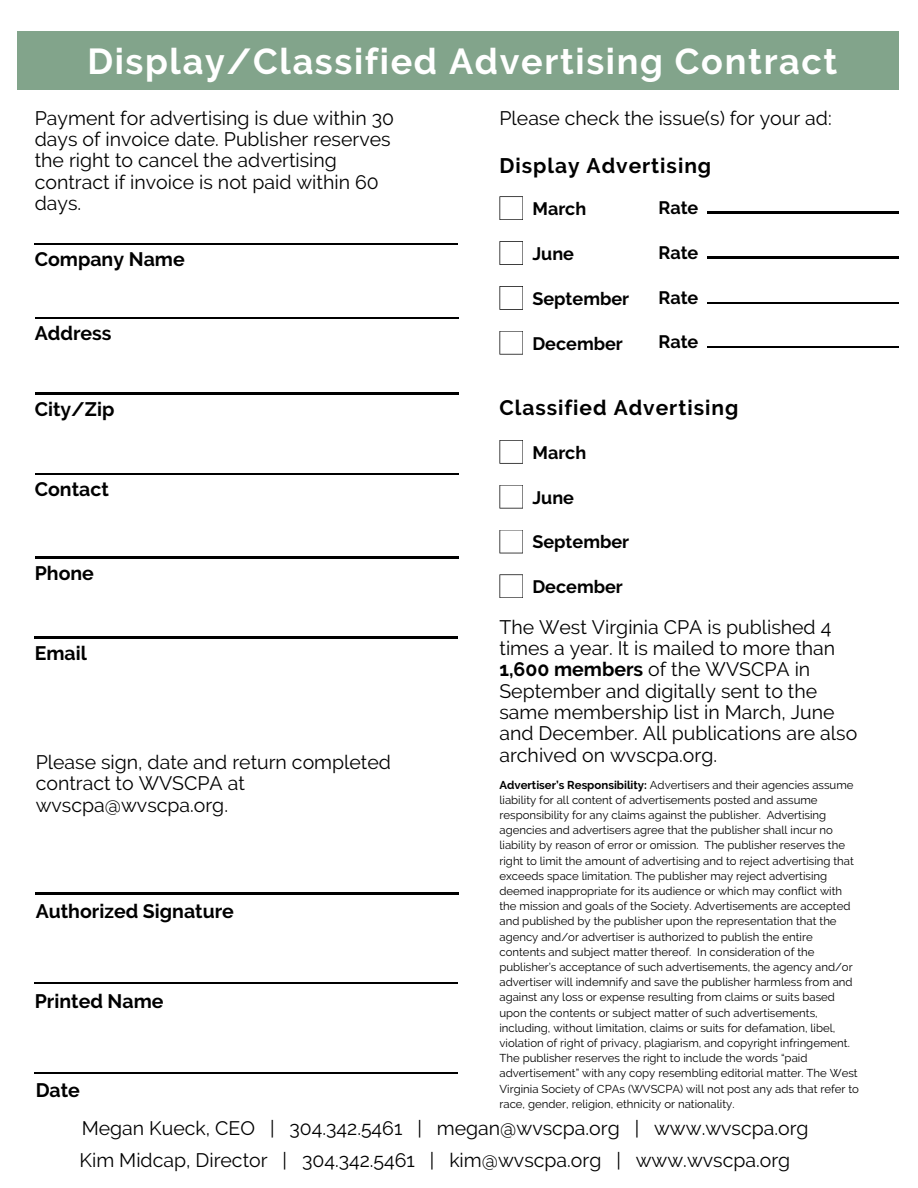
<style>
.page{position:relative;width:918px;height:1188px;background:#fff}
.page>*{position:absolute;margin:0;border:0;box-sizing:border-box;transform-origin:0 0}
.t1{font:700 36px "Raleway";letter-spacing:.045em;color:#fff}
.t2{font:700 21px "Raleway";letter-spacing:.045em;color:#000}
.t3{font:19.5px/21.3px "Raleway";color:#000}
.t4{font:700 19.5px "Raleway";color:#000}
.t5{font:700 18px "Raleway";color:#000}
.t6{font:11.4px/15.1px "Raleway";color:#000}
.s1{font-weight:700}
</style>
<div class="page">
<div style="left:17px;top:31px;width:882px;height:59px;background:#82a48b"></div>
<hr style="left:35px;top:243px;width:423px;height:2px;background:#000">
<hr style="left:36px;top:317px;width:423px;height:2px;background:#000">
<hr style="left:36px;top:393px;width:423px;height:1px;background:#000">
<hr style="left:36px;top:473px;width:423px;height:2px;background:#000">
<hr style="left:36px;top:557px;width:423px;height:1px;background:#000">
<hr style="left:35px;top:637px;width:423px;height:1px;background:#000">
<hr style="left:36px;top:893px;width:423px;height:1px;background:#000">
<hr style="left:35px;top:982px;width:423px;height:2px;background:#000">
<hr style="left:35px;top:1072px;width:423px;height:2px;background:#000">
<svg style="left:499px;top:196px;width:24px;height:24px"></svg>
<svg style="left:499px;top:241px;width:24px;height:24px"></svg>
<svg style="left:499px;top:286px;width:24px;height:24px"></svg>
<svg style="left:499px;top:331px;width:24px;height:24px"></svg>
<hr style="left:707px;top:212px;width:192px;height:1px;background:#000">
<hr style="left:707px;top:257px;width:192px;height:1px;background:#000">
<hr style="left:707px;top:302px;width:192px;height:2px;background:#000">
<hr style="left:707px;top:346px;width:192px;height:2px;background:#000">
<svg style="left:499px;top:440px;width:24px;height:24px"></svg>
<svg style="left:499px;top:485px;width:24px;height:24px"></svg>
<svg style="left:499px;top:530px;width:24px;height:23px"></svg>
<svg style="left:499px;top:574px;width:24px;height:24px"></svg>
<h1 class="t1" style="left:87px;top:40px;width:752px">Display/Classified Advertising Contract</h1>
<h3 class="t3" style="left:35px;top:107px;width:361px">Payment for advertising is due within 30 days of invoice date. Publisher reserves the right to cancel the advertising contract if invoice is not paid within 60 days.</h3>
<h3 class="t4" style="left:35px;top:248px;width:151px">Company Name</h3>
<h4 class="t3" style="left:499px;top:107px;width:334px">Please check the issue(s) for your ad:</h4>
<h2 class="t2" style="left:499px;top:153px;width:213px">Display Advertising</h2>
<h2 class="t5" style="left:532px;top:198px;width:55px">March</h2>
<h2 class="t5" style="left:532px;top:243px;width:43px">June</h2>
<h4 class="t5" style="left:532px;top:288px;width:98px">September</h4>
<h4 class="t5" style="left:532px;top:333px;width:92px">December</h4>
<h2 class="t5" style="left:658px;top:197px;width:41px">Rate</h2>
<h4 class="t5" style="left:658px;top:242px;width:41px">Rate</h4>
<h4 class="t5" style="left:658px;top:287px;width:41px">Rate</h4>
<h2 class="t5" style="left:658px;top:331px;width:41px">Rate</h2>
<h2 class="t4" style="left:35px;top:322px;width:78px">Address</h2>
<h4 class="t4" style="left:35px;top:398px;width:81px">City/Zip</h4>
<h4 class="t4" style="left:35px;top:478px;width:76px">Contact</h4>
<h2 class="t4" style="left:35px;top:561px;width:61px">Phone</h2>
<h4 class="t4" style="left:35px;top:641px;width:54px">Email</h4>
<h4 class="t3" style="left:36px;top:751px;width:357px">Please sign, date and return completed contract to WVSCPA at wvscpa@wvscpa.org.</h4>
<h2 class="t4" style="left:36px;top:900px;width:200px">Authorized Signature</h2>
<h4 class="t4" style="left:35px;top:989px;width:130px">Printed Name</h4>
<h4 class="t4" style="left:36px;top:1079px;width:46px">Date</h4>
<h3 class="t2" style="left:499px;top:395px;width:240px">Classified Advertising</h3>
<h2 class="t5" style="left:532px;top:442px;width:55px">March</h2>
<h2 class="t5" style="left:532px;top:487px;width:43px">June</h2>
<h2 class="t5" style="left:532px;top:532px;width:98px">September</h2>
<h3 class="t5" style="left:532px;top:576px;width:92px">December</h3>
<h4 class="t3" style="left:499px;top:616px;width:359px">The West Virginia CPA is published 4 times a year. It is mailed to more than <span class="s1">1,600 members</span> of the WVSCPA in September and digitally sent to the same membership list in March, June and December. All publications are also archived on wvscpa.org.</h4>
<p class="t6" style="left:499px;top:777px;width:361px"><span class="s1">Advertiser’s Responsibility:</span> Advertisers and their agencies assume liability for all content of advertisements posted and assume responsibility for any claims against the publisher. Advertising agencies and advertisers agree that the publisher shall incur no liability by reason of error or omission. The publisher reserves the right to limit the amount of advertising and to reject advertising that exceeds space limitation. The publisher may reject advertising deemed inappropriate for its audience or which may conflict with the mission and goals of the Society. Advertisements are accepted and published by the publisher upon the representation that the agency and/or advertiser is authorized to publish the entire contents and subject matter thereof. In consideration of the publisher’s acceptance of such advertisements, the agency and/or advertiser will indemnify and save the publisher harmless from and against any loss or expense resulting from claims or suits based upon the contents or subject matter of such advertisements, including, without limitation, claims or suits for defamation, libel, violation of right of privacy, plagiarism, and copyright infringement.<br>The publisher reserves the right to include the words “paid advertisement” with any copy resembling editorial matter. The West Virginia Society of CPAs (WVSCPA) will not post any ads that refer to race, gender, religion, ethnicity or nationality.</p>
<h3 class="t3" style="left:82px;top:1118px;width:728px">Megan Kueck, CEO | 304.342.5461 | megan@wvscpa.org | www.wvscpa.org</h3>
<h3 class="t3" style="left:80px;top:1150px;width:712px">Kim Midcap, Director | 304.342.5461 | kim@wvscpa.org | www.wvscpa.org</h3>
</div>
